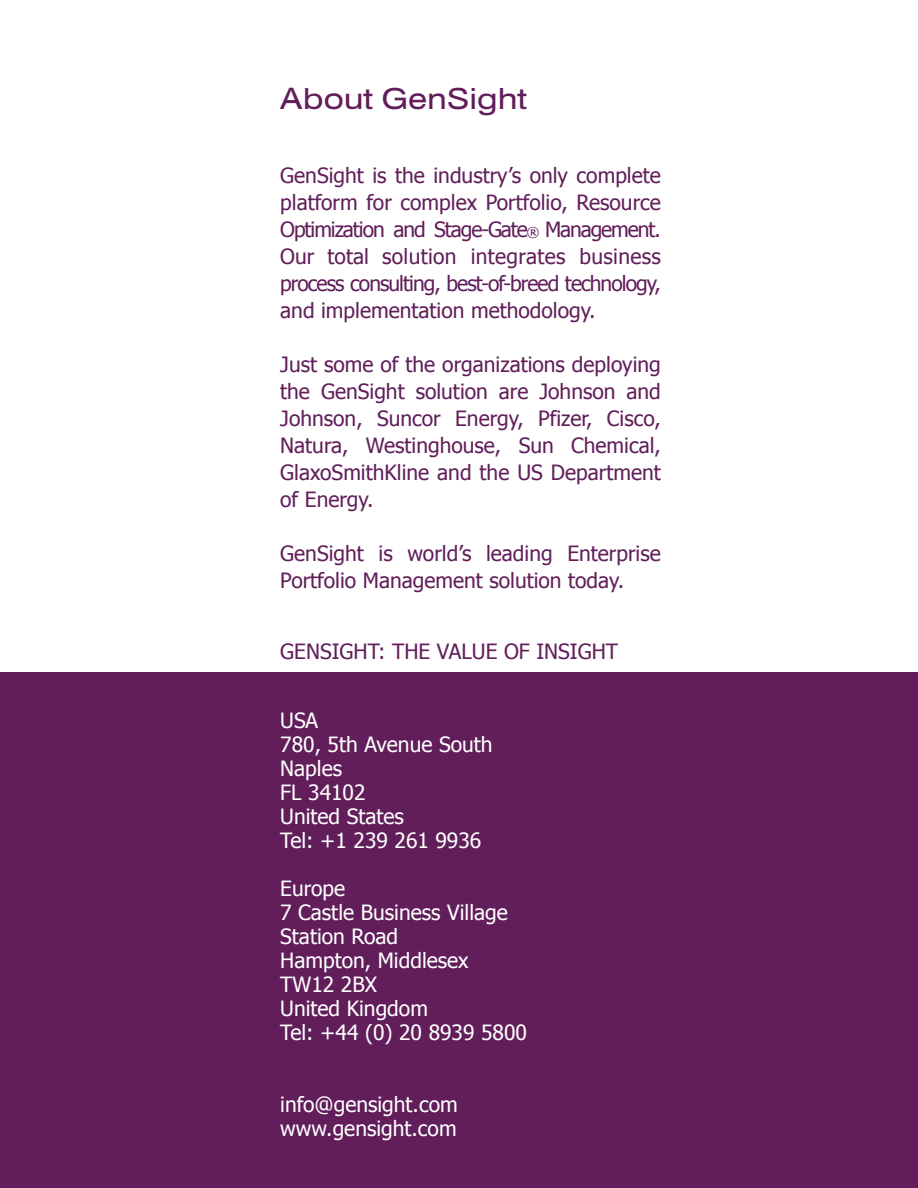
<style>
.page{position:relative;width:918px;height:1188px;background:#fff}
.page>*{position:absolute;margin:0;border:0;box-sizing:border-box;transform-origin:0 0}
.t1{font:29.1px "Hebar Extended Normal";color:#611e5a}
.t2{font:21px/27px "Tahoma";color:#611e5a;text-align:justify}
.t3{font:21px/24px "Tahoma";color:#fff}
.s1{font-size:13.5px}
</style>
<div class="page">
<div style="left:0;top:672px;width:918px;height:516px;background:#611e5a"></div>
<h1 class="t1" style="left:280px;top:83px;width:248px">About GenSight</h1>
<p class="t2" style="left:280px;top:161px;width:382px">GenSight is the industry’s only complete platform for complex Portfolio, Resource Optimization and Stage-Gate<span class="s1">®</span> Management.<br>Our total solution integrates business process consulting, best-of-breed technology, and implementation methodology.</p>
<p class="t2" style="left:280px;top:350px;width:382px">Just some of the organizations deploying the GenSight solution are Johnson and Johnson, Suncor Energy, Pfizer, Cisco, Natura, Westinghouse, Sun Chemical, GlaxoSmithKline and the US Department of Energy.</p>
<p class="t2" style="left:280px;top:539px;width:382px">GenSight is world’s leading Enterprise<br>Portfolio Management solution today.</p>
<p class="t2" style="left:280px;top:636px;width:339px">GENSIGHT: THE VALUE OF INSIGHT</p>
<p class="t3" style="left:280px;top:708px;width:214px">USA<br>780, 5th Avenue South<br>Naples<br>FL 34102<br>United States<br>Tel: +1 239 261 9936</p>
<p class="t3" style="left:280px;top:876px;width:248px">Europe<br>7 Castle Business Village<br>Station Road<br>Hampton, Middlesex<br>TW12 2BX<br>United Kingdom<br>Tel: +44 (0) 20 8939 5800</p>
<p class="t3" style="left:280px;top:1092px;width:179px">info@gensight.com www.gensight.com</p>
</div>
